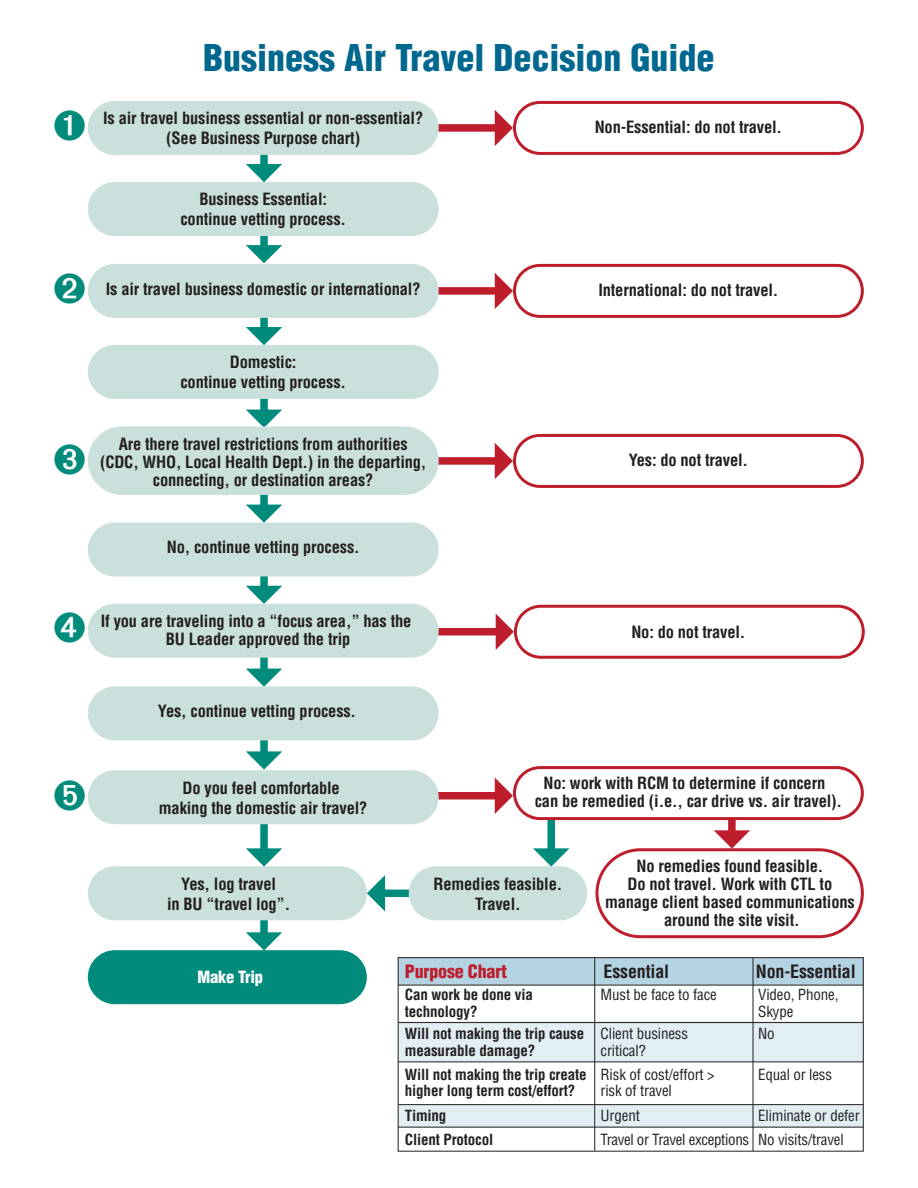
<style>
.page{position:relative;width:918px;height:1188px;background:#fff}
.page>*{position:absolute;margin:0;border:0;box-sizing:border-box;transform-origin:0 0}
.t1{font:900 condensed 36px "Helvetica LT Std";color:#00688f}
.t2{font:700 condensed 18px "Helvetica LT Std";letter-spacing:-.01em;color:#231f20}
.t3{font:900 condensed 18px "Helvetica LT Std";letter-spacing:-.01em;color:#be1d2c}
.t4{font:700 condensed 16.5px/18px "Helvetica LT Std";letter-spacing:-.01em;color:#231f20;text-align:center}
.t5{font:900 condensed 16.5px "Helvetica LT Std";letter-spacing:-.01em;color:#fff}
.t6{font:condensed 15px/16.5px "Helvetica LT Std";letter-spacing:-.01em;color:#231f20}
.t7{font:700 condensed 15px/16.5px "Helvetica LT Std";letter-spacing:-.01em;color:#231f20}
</style>
<div class="page">
<div style="left:431px;top:628px;width:67px;height:7px;background:#be1d2c"></div>
<div style="left:260px;top:734px;width:8px;height:20px;background:#008b7b"></div>
<svg style="left:246px;top:751px;width:36px;height:19px"></svg>
<div style="left:260px;top:823px;width:8px;height:28px;background:#008b7b"></div>
<svg style="left:246px;top:848px;width:36px;height:18px"></svg>
<div style="left:260px;top:909px;width:8px;height:26px;background:#008b7b"></div>
<svg style="left:246px;top:932px;width:36px;height:18px"></svg>
<div style="left:548px;top:819px;width:7px;height:32px;background:#008b7b"></div>
<svg style="left:533px;top:848px;width:36px;height:18px"></svg>
<div style="left:383px;top:890px;width:27px;height:7px;background:#008b7b"></div>
<svg style="left:367px;top:875px;width:18px;height:37px"></svg>
<div style="left:728px;top:819px;width:8px;height:14px;background:#be1d2c"></div>
<div style="left:436px;top:792px;width:61px;height:7px;background:#be1d2c"></div>
<svg style="left:495px;top:766px;width:369px;height:54px"></svg>
<div style="left:88px;top:770px;width:351px;height:54px;background:#c9e0dd;border-radius:27px"></div>
<div style="left:88px;top:950px;width:279px;height:54px;background:#008b7b;border-radius:27px"></div>
<svg style="left:595px;top:830px;width:269px;height:108px"></svg>
<div style="left:88px;top:866px;width:279px;height:54px;background:#c9e0dd;border-radius:27px"></div>
<div style="left:409px;top:866px;width:178px;height:54px;background:#c9e0dd;border-radius:27px"></div>
<svg style="left:496px;top:605px;width:369px;height:54px"></svg>
<div style="left:260px;top:651px;width:8px;height:20px;background:#008b7b"></div>
<svg style="left:246px;top:669px;width:36px;height:17px"></svg>
<div style="left:88px;top:686px;width:351px;height:54px;background:#c9e0dd;border-radius:27px"></div>
<div style="left:260px;top:568px;width:8px;height:20px;background:#008b7b"></div>
<svg style="left:246px;top:586px;width:36px;height:18px"></svg>
<div style="left:88px;top:604px;width:351px;height:54px;background:#c9e0dd;border-radius:27px"></div>
<div style="left:260px;top:146px;width:8px;height:20px;background:#008b7b"></div>
<svg style="left:246px;top:164px;width:36px;height:18px"></svg>
<div style="left:436px;top:124px;width:61px;height:8px;background:#be1d2c"></div>
<svg style="left:495px;top:101px;width:369px;height:54px"></svg>
<div style="left:88px;top:101px;width:351px;height:54px;background:#c9e0dd;border-radius:27px"></div>
<div style="left:260px;top:227px;width:8px;height:21px;background:#008b7b"></div>
<svg style="left:246px;top:245px;width:36px;height:18px"></svg>
<div style="left:88px;top:182px;width:351px;height:54px;background:#c9e0dd;border-radius:27px"></div>
<div style="left:260px;top:309px;width:8px;height:20px;background:#008b7b"></div>
<svg style="left:246px;top:327px;width:36px;height:18px"></svg>
<div style="left:436px;top:287px;width:61px;height:8px;background:#be1d2c"></div>
<svg style="left:495px;top:264px;width:369px;height:54px"></svg>
<div style="left:88px;top:264px;width:351px;height:54px;background:#c9e0dd;border-radius:27px"></div>
<div style="left:260px;top:392px;width:8px;height:20px;background:#008b7b"></div>
<svg style="left:246px;top:410px;width:36px;height:16px"></svg>
<div style="left:88px;top:345px;width:351px;height:54px;background:#c9e0dd;border-radius:27px"></div>
<div style="left:260px;top:487px;width:8px;height:20px;background:#008b7b"></div>
<svg style="left:246px;top:505px;width:36px;height:17px"></svg>
<div style="left:436px;top:457px;width:61px;height:8px;background:#be1d2c"></div>
<svg style="left:495px;top:434px;width:369px;height:54px"></svg>
<div style="left:88px;top:426px;width:351px;height:69px;background:#c9e0dd;border-radius:34px"></div>
<div style="left:88px;top:522px;width:351px;height:54px;background:#c9e0dd;border-radius:27px"></div>
<div style="left:398px;top:958px;width:465px;height:27px;background:#b4d4e4"></div>
<div style="left:398px;top:1021px;width:465px;height:41px;background:#e1eef4"></div>
<div style="left:398px;top:1105px;width:465px;height:22px;background:#e1eef4"></div>
<div style="left:398px;top:957px;width:466px;height:195px;border:1px solid #231f20"></div>
<hr style="left:398px;top:985px;width:465px;height:1px;background:#231f20">
<hr style="left:398px;top:1022px;width:465px;height:1px;background:#231f20">
<hr style="left:398px;top:1062px;width:465px;height:1px;background:#231f20">
<hr style="left:398px;top:1104px;width:465px;height:1px;background:#231f20">
<hr style="left:398px;top:1127px;width:465px;height:1px;background:#231f20">
<hr style="left:594px;top:958px;width:1px;height:193px;background:#231f20">
<hr style="left:753px;top:958px;width:1px;height:193px;background:#231f20">
<h1 class="t1" style="left:203px;top:35px;width:513px">Business Air Travel Decision Guide</h1>
<p class="t4" style="left:103px;top:108px;width:322px;line-height:19.8px">Is air travel business essential or non-essential? (See Business Purpose chart)</p>
<p class="t4" style="left:595px;top:118px;width:189px">Non-Essential: do not travel.</p>
<p class="t4" style="left:180px;top:189px;width:167px;line-height:19.8px">Business Essential: continue vetting process.</p>
<p class="t4" style="left:106px;top:280px;width:316px">Is air travel business domestic or international?</p>
<p class="t4" style="left:598px;top:281px;width:182px">International: do not travel.</p>
<p class="t4" style="left:180px;top:352px;width:167px;line-height:19.8px">Domestic:<br>continue vetting process.</p>
<p class="t4" style="left:100px;top:435px;width:328px">Are there travel restrictions from authorities (CDC, WHO, Local Health Dept.) in the departing, connecting, or destination areas?</p>
<p class="t4" style="left:167px;top:538px;width:194px">No, continue vetting process.</p>
<p class="t4" style="left:101px;top:612px;width:312px">If you are traveling into a “focus area,” has the<br>BU Leader approved the trip</p>
<p class="t4" style="left:158px;top:702px;width:200px">Yes, continue vetting process.</p>
<p class="t4" style="left:159px;top:778px;width:210px;line-height:19.8px">Do you feel comfortable making the domestic air travel?</p>
<p class="t4" style="left:629px;top:451px;width:121px">Yes: do not travel.</p>
<p class="t4" style="left:631px;top:623px;width:116px">No: do not travel.</p>
<p class="t4" style="left:535px;top:774px;width:309px">No: work with RCM to determine if concern can be remedied (i.e., car drive vs. air travel).</p>
<p class="t4" style="left:167px;top:874px;width:125px;line-height:19.8px">Yes, log travel<br>in BU “travel log”.</p>
<p class="t4" style="left:434px;top:874px;width:130px;line-height:19.8px">Remedies feasible.<br>Travel.</p>
<p class="t4" style="left:605px;top:857px;width:251px">No remedies found feasible.<br>Do not travel. Work with CTL to manage client based communications around the site visit.</p>
<p class="t5" style="left:197px;top:966px;width:67px">Make Trip</p>
<p class="t3" style="left:405px;top:960px;width:104px">Purpose Chart</p>
<p class="t2" style="left:604px;top:960px;width:67px">Essential</p>
<p class="t7" style="left:405px;top:987px;width:129px">Can work be done via technology?</p>
<p class="t6" style="left:601px;top:987px;width:118px">Must be face to face</p>
<p class="t6" style="left:758px;top:987px;width:82px">Video, Phone,<br>Skype</p>
<p class="t2" style="left:756px;top:960px;width:101px">Non-Essential</p>
<p class="t7" style="left:405px;top:1025px;width:181px">Will not making the trip cause measurable damage?</p>
<p class="t6" style="left:601px;top:1026px;width:89px">Client business critical?</p>
<p class="t6" style="left:758px;top:1026px;width:18px">No</p>
<p class="t7" style="left:405px;top:1066px;width:183px">Will not making the trip create higher long term cost/effort?</p>
<p class="t6" style="left:601px;top:1066px;width:116px">Risk of cost/effort &gt; risk of travel</p>
<p class="t6" style="left:758px;top:1066px;width:75px">Equal or less</p>
<p class="t7" style="left:405px;top:1108px;width:43px">Timing</p>
<p class="t6" style="left:601px;top:1108px;width:41px">Urgent</p>
<p class="t6" style="left:758px;top:1108px;width:103px">Eliminate or defer</p>
<p class="t7" style="left:405px;top:1131px;width:90px">Client Protocol</p>
<p class="t6" style="left:601px;top:1131px;width:245px">Travel or Travel exceptions No visits/travel</p>
</div>
